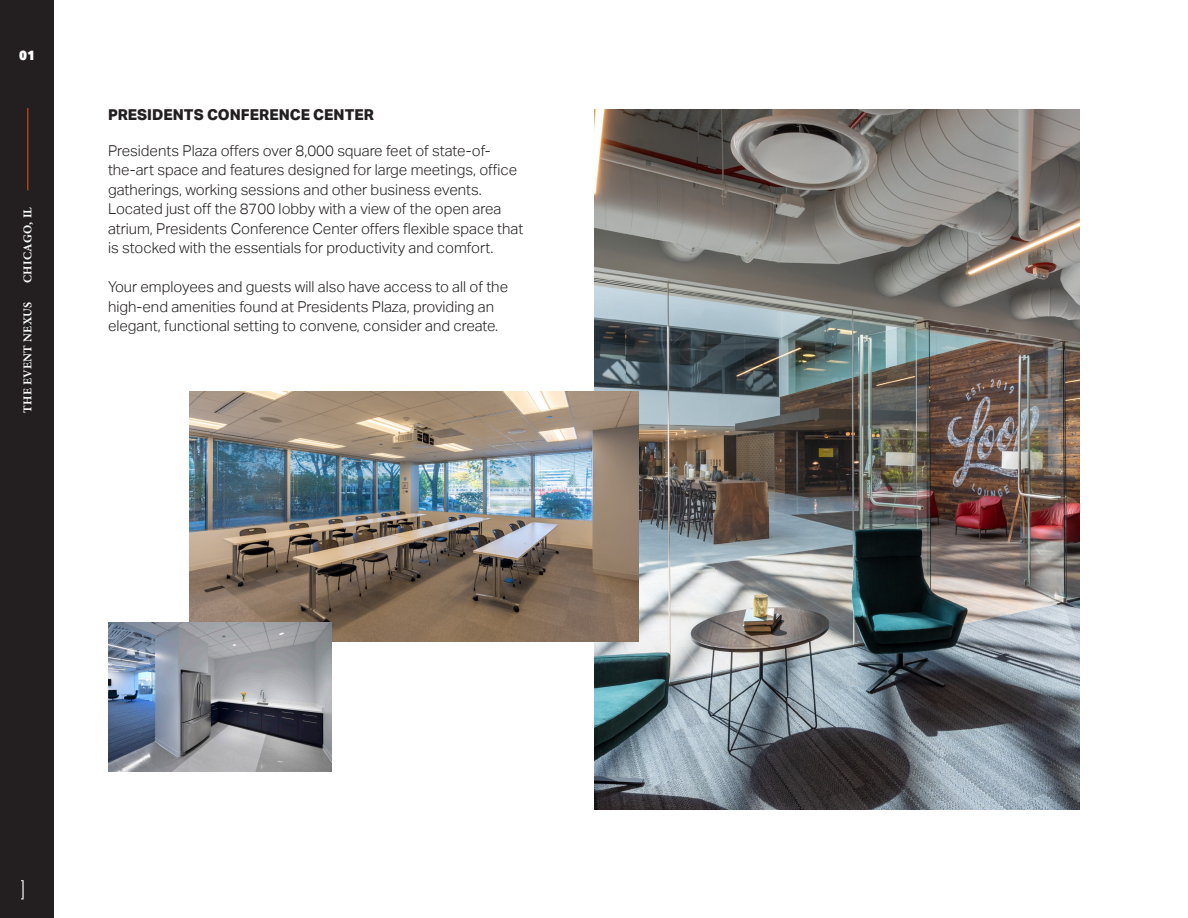
<style>
.page{position:relative;width:1188px;height:918px;background:#fff}
.page>*{position:absolute;margin:0;border:0;box-sizing:border-box;transform-origin:0 0}
.t1{font:300 15px/19.5px "Aktiv Grotesk";color:#231f20}
.t2{font:800 15px "Aktiv Grotesk";color:#231f20}
.t3{font:900 13.5px "Aktiv Grotesk";color:#fff}
.t4{font:700 12px "Minion Pro";letter-spacing:.02em;color:#fff}
</style>
<div class="page">
<div style="left:0;top:0;width:54px;height:918px;background:#231f20"></div>
<hr style="left:27px;top:108px;width:1px;height:82px;background:#b13e19">
<img style="left:594px;top:109px;width:486px;height:701px">
<img style="left:189px;top:392px;width:449px;height:249px">
<svg style="left:21px;top:880px;width:3px;height:19px"></svg>
<img style="left:108px;top:623px;width:224px;height:149px">
<p class="t3" style="left:19px;top:46px;width:17px">01</p>
<p class="t4" style="left:19px;top:283px;width:77px;rotate:-90deg">CHICAGO, IL</p>
<p class="t4" style="left:19px;top:413px;width:113px;rotate:-90deg">THE EVENT NEXUS</p>
<p class="t2" style="left:108px;top:105px;width:268px">PRESIDENTS CONFERENCE CENTER</p>
<p class="t1" style="left:108px;top:141px;width:417px">Presidents Plaza offers over 8,000 square feet of state-of&shy;the-art space and features designed for large meetings, office gatherings, working sessions and other business events.<br>Located just off the 8700 lobby with a view of the open area atrium, Presidents Conference Center offers flexible space that is stocked with the essentials for productivity and comfort.</p>
<p class="t1" style="left:108px;top:277px;width:402px">Your employees and guests will also have access to all of the high-end amenities found at Presidents Plaza, providing an elegant, functional setting to convene, consider and create.</p>
</div>
